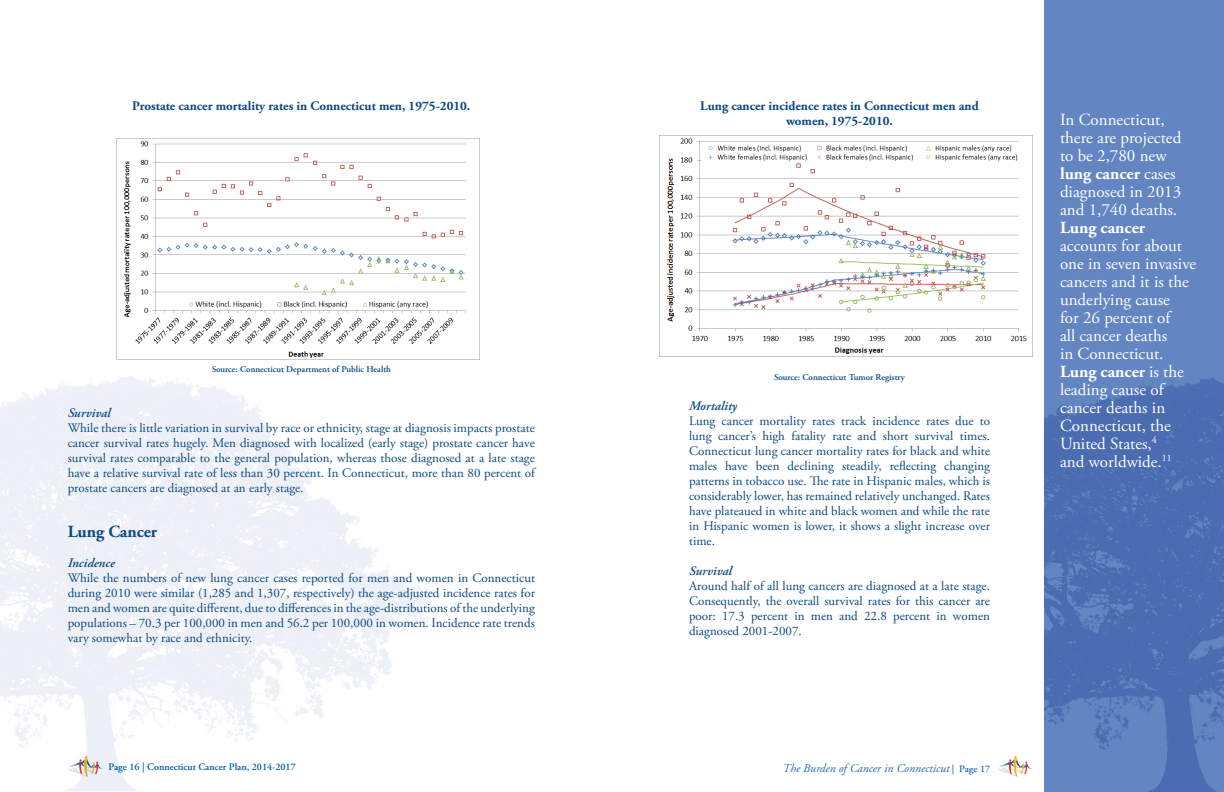
<style>
.page{position:relative;width:1224px;height:792px;background:#fff}
.page>*{position:absolute;margin:0;border:0;box-sizing:border-box;transform-origin:0 0}
.t1{font:17px/18px "Adobe Garamond Pro";color:#fff}
.t2{font:700 17px "Adobe Garamond Pro";color:#0d4982}
.t3{font:700 17px "Adobe Garamond Pro";color:#fff}
.t4{font:13px/15px "Adobe Garamond Pro";color:#0d4982;text-align:justify}
.t5{font:700 13px/15px "Adobe Garamond Pro";color:#0d4982;text-align:center}
.t6{font:italic 600 13px "Adobe Garamond Pro";color:#0d4982}
.t7{font:italic 12px "Adobe Garamond Pro";color:#2c67b2}
.t8{font:600 10px "Adobe Garamond Pro";color:#015dab}
.t9{font:600 9px "Adobe Garamond Pro";color:#0d4982}
.s1{font-style:inherit}
.s2{font-weight:600;font-style:normal;font-size:10px}
.s3{font-weight:700}
</style>
<div class="page">
<div style="left:1044px;top:0;width:180px;height:324px;background:#6386c3"></div>
<img style="left:1044px;top:324px;width:180px;height:468px">
<img style="left:998px;top:756px;width:34px;height:21px">
<img style="left:117px;top:138px;width:363px;height:221px">
<img style="left:659px;top:135px;width:373px;height:222px">
<img style="left:68px;top:754px;width:36px;height:23px">
<p class="t5" style="left:132px;top:99px;width:340px">Prostate cancer mortality rates in Connecticut men, 1975-2010.</p>
<p class="t9" style="left:212px;top:364px;width:181px">Source: Connecticut Department of Public Health</p>
<p class="t6" style="left:68px;top:405px;width:44px">Survival</p>
<p class="t4" style="left:68px;top:421px;width:469px">While there is little variation in survival by race or ethnicity, stage at diagnosis impacts prostate cancer survival rates hugely. Men diagnosed with localized (early stage) prostate cancer have survival rates comparable to the general population, whereas those diagnosed at a late stage have a relative survival rate of less than 30 percent. In Connecticut, more than 80 percent of prostate cancers are diagnosed at an early stage.</p>
<h1 class="t2" style="left:68px;top:522px;width:91px">Lung Cancer</h1>
<p class="t6" style="left:68px;top:555px;width:49px">Incidence</p>
<p class="t4" style="left:68px;top:571px;width:469px">While the numbers of new lung cancer cases reported for men and women in Connecticut during 2010 were similar (1,285 and 1,307, respectively) the age-adjusted incidence rates for men and women are quite different, due to differences in the age-distributions of the underlying populations – 70.3 per 100,000 in men and 56.2 per 100,000 in women. Incidence rate trends vary somewhat by race and ethnicity.</p>
<p class="t5" style="left:700px;top:99px;width:280px">Lung cancer incidence rates in Connecticut men and women, 1975-2010.</p>
<p class="t9" style="left:774px;top:372px;width:133px">Source: Connecticut Tumor Registry</p>
<p class="t6" style="left:689px;top:399px;width:50px">Mortality</p>
<p class="t4" style="left:689px;top:414px;width:303px">Lung cancer mortality rates track incidence rates due to lung cancer’s high fatality rate and short survival times.<br>Connecticut lung cancer mortality rates for black and white males have been declining steadily, reflecting changing patterns in tobacco use. The rate in Hispanic males, which is considerably lower, has remained relatively unchanged. Rates have plateaued in white and black women and while the rate in Hispanic women is lower, it shows a slight increase over time.</p>
<p class="t6" style="left:689px;top:564px;width:44px">Survival</p>
<p class="t4" style="left:689px;top:579px;width:302px">Around half of all lung cancers are diagnosed at a late stage.<br>Consequently, the overall survival rates for this cancer are poor: 17.3 percent in men and 22.8 percent in women diagnosed 2001-2007.</p>
<p class="t8" style="left:109px;top:761px;width:189px">Page 16 | Connecticut Cancer Plan, 2014-2017</p>
<p class="t7" style="left:783px;top:761px;width:209px"><span class="s1">T</span>he Burden of Cancer in Connecticut <span class="s2">| Page 17</span></p>
<h1 class="t1" style="left:1060px;top:111px;width:123px">In Connecticut, there are projected to be 2,780 new <span class="s3">lung cancer</span> cases diagnosed in 2013 and 1,740 deaths.</h1>
<h1 class="t3" style="left:1060px;top:217px;width:87px">Lung cancer</h1>
<h1 class="t1" style="left:1060px;top:237px;width:138px">accounts for about one in seven invasive cancers and it is the underlying cause<br>for 26 percent of<br>all cancer deaths<br>in Connecticut.<br><span class="s3">Lung cancer</span> is the leading cause of cancer deaths in<br>Connecticut, the<br>United States,<sup>4<br></sup>and worldwide.<sup>11</sup></h1>
</div>
